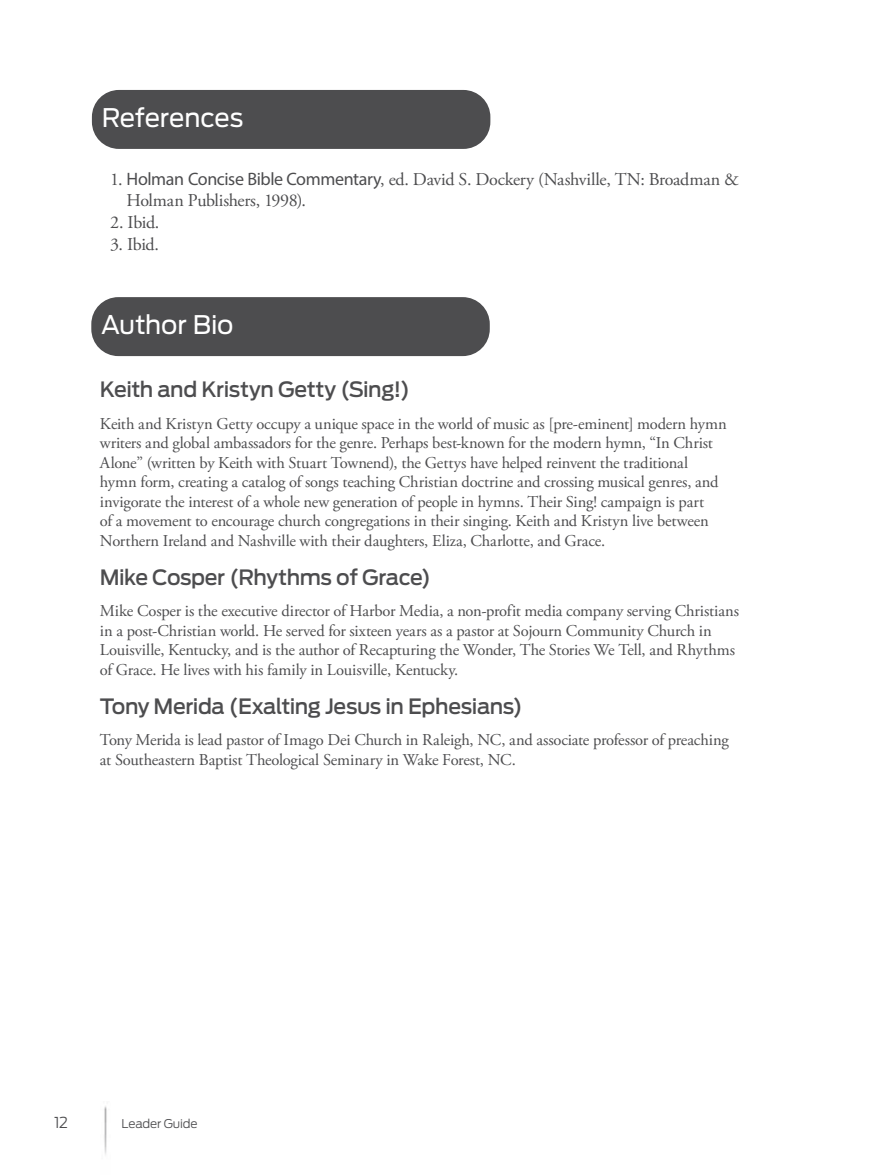
<style>
.page{position:relative;width:878px;height:1175px;background:#fff}
.page>*{position:absolute;margin:0;border:0;box-sizing:border-box;transform-origin:0 0}
.t1{font:25.5px "Antenna";letter-spacing:-.005em;color:#fff}
.t2{font:500 21px "Antenna";letter-spacing:-.025em;color:#4d4d4f}
.t3{font:18px/21.8px "Adobe Garamond Pro";letter-spacing:-.015em;color:#4d4d4f}
.t4{font:16.5px/19.5px "Adobe Garamond Pro";letter-spacing:-.01em;color:#4d4d4f}
.t5{font:300 15px "Antenna";color:#4d4d4f}
.t6{font:300 12px "Antenna";letter-spacing:-.01em;color:#4d4d4f}
.s1{font-family:"Myriad Pro"}
</style>
<div class="page">
<img style="left:104px;top:1106px;width:3px;height:49px">
<div style="left:91px;top:297px;width:399px;height:59px;background:#4d4d4f;border-radius:27px"></div>
<div style="left:92px;top:90px;width:398px;height:59px;background:#4d4d4f;border-radius:27px"></div>
<h1 class="t1" style="left:102px;top:102px;width:143px">References</h1>
<p class="t3" style="left:126px;top:169px;width:614px;text-indent:-16px">1. <span class="s1">Holman Concise Bible Commentary</span>, ed. David S. Dockery (Nashville, TN: Broadman &amp;<br>Holman Publishers, 1998).</p>
<p class="t3" style="left:110px;top:212px;width:51px">2. Ibid.</p>
<p class="t3" style="left:110px;top:234px;width:50px">3. Ibid.</p>
<h1 class="t1" style="left:101px;top:309px;width:134px">Author Bio</h1>
<p class="t2" style="left:100px;top:377px;width:311px">Keith and Kristyn Getty (Sing!)</p>
<p class="t4" style="left:100px;top:414px;width:628px">Keith and Kristyn Getty occupy a unique space in the world of music as [pre-eminent] modern hymn writers and global ambassadors for the genre. Perhaps best-known for the modern hymn, “In Christ Alone” (written by Keith with Stuart Townend), the Gettys have helped reinvent the traditional hymn form, creating a catalog of songs teaching Christian doctrine and crossing musical genres, and invigorate the interest of a whole new generation of people in hymns. Their Sing! campaign is part<br>of a movement to encourage church congregations in their singing. Keith and Kristyn live between Northern Ireland and Nashville with their daughters, Eliza, Charlotte, and Grace.</p>
<p class="t2" style="left:100px;top:564px;width:332px">Mike Cosper (Rhythms of Grace)</p>
<p class="t4" style="left:100px;top:602px;width:640px">Mike Cosper is the executive director of Harbor Media, a non-profit media company serving Christians in a post-Christian world. He served for sixteen years as a pastor at Sojourn Community Church in Louisville, Kentucky, and is the author of Recapturing the Wonder, The Stories We Tell, and Rhythms of Grace. He lives with his family in Louisville, Kentucky.</p>
<p class="t2" style="left:100px;top:693px;width:424px">Tony Merida (Exalting Jesus in Ephesians)</p>
<p class="t4" style="left:100px;top:731px;width:630px">Tony Merida is lead pastor of Imago Dei Church in Raleigh, NC, and associate professor of preaching at Southeastern Baptist Theological Seminary in Wake Forest, NC.</p>
<p class="t5" style="left:54px;top:1113px;width:15px">12</p>
<p class="t6" style="left:122px;top:1116px;width:78px">Leader Guide</p>
</div>
